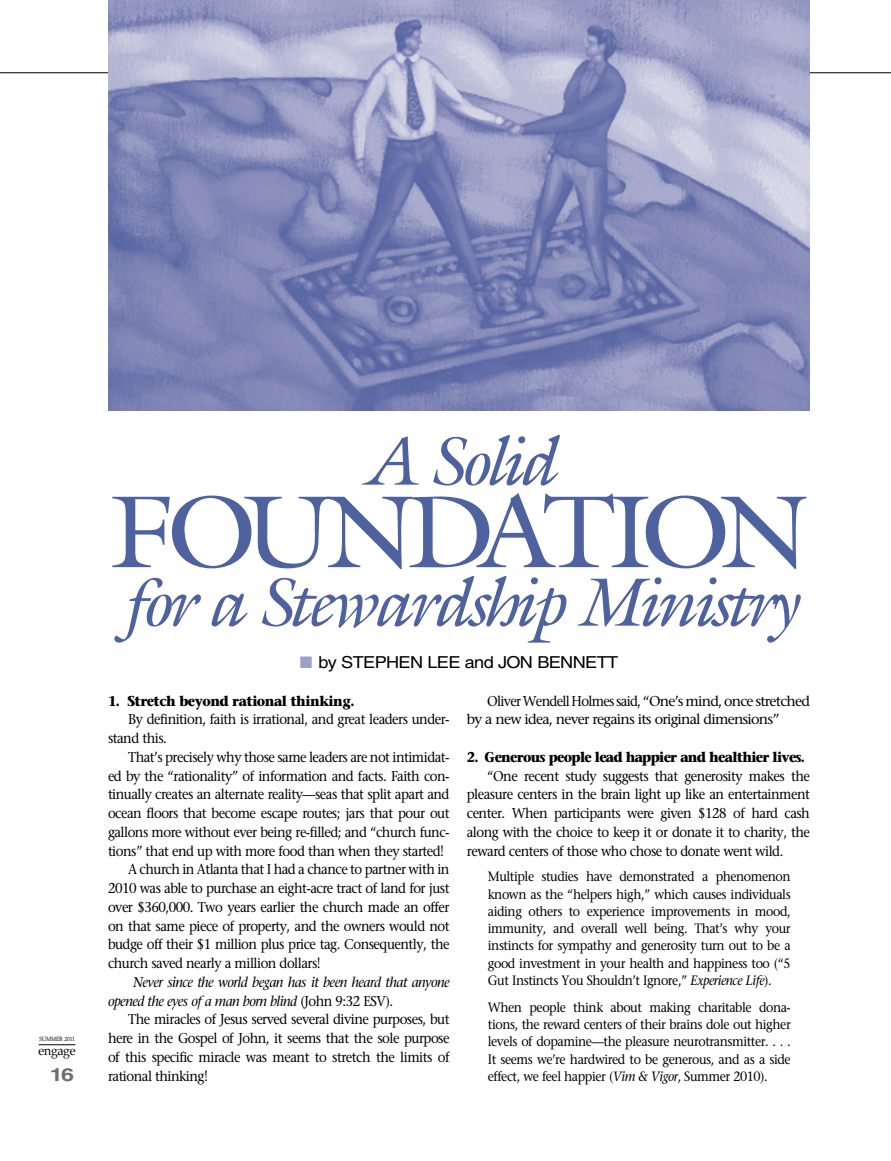
<style>
.page{position:relative;width:891px;height:1161px;background:#fff}
.page>*{position:absolute;margin:0;border:0;box-sizing:border-box;transform-origin:0 0}
.t1{font:103.5px "Galliard";letter-spacing:-.1em;color:#4f62a0;scale:1.05 1}
.t2{font:italic 69px "Galliard";letter-spacing:-.07em;color:#4f62a0;scale:1.05 1}
.t3{font:700 18px "Helvetica";color:#6d6e71;scale:1.3 1}
.t4{font:16.5px "Helvetica";letter-spacing:-.035em;color:#000;scale:1.1 1}
.t5{font:14.25px/18.8px "Stone Serif";letter-spacing:-.04em;color:#000;scale:.92 1}
.t6{font:italic 14.25px/18.8px "Stone Serif";letter-spacing:-.04em;color:#000;scale:.92 1}
.t7{font:700 14.25px "Stone Serif";letter-spacing:-.055em;color:#000;scale:.92 1}
.t8{font:13.5px/17.2px "Stone Serif";letter-spacing:-.035em;color:#000;text-align:justify;scale:.92 1}
.t9{font:12.9px "Palatino";color:#000;scale:.95 1}
.t10{font:6px "Palatino";letter-spacing:-.03em;color:#000;scale:.9 1}
.s1{color:#9ca0c7}
.s2{font-style:normal}
.s3{font-style:italic}
</style>
<div class="page">
<hr style="left:39px;top:1044px;width:36px;height:1px;background:#000">
<hr style="left:0;top:72px;width:891px;height:1px;background:#000">
<img style="left:108px;top:0;width:702px;height:411px">
<p class="t10" style="left:40px;top:1034px;width:41px">SUMMER 2011</p>
<p class="t9" style="left:39px;top:1039px;width:40px">ENGAGE</p>
<p class="t3" style="left:50px;top:1063px;width:20px">16</p>
<h2 class="t2" style="left:362px;top:418px;width:187px">A Solid</h2>
<h1 class="t1" style="left:111px;top:466px;width:666px">FOUNDATION</h1>
<h2 class="t2" style="left:122px;top:559px;width:644px">for a Stewardship Ministry</h2>
<p class="t4" style="left:300px;top:653px;width:276px"><span class="s1">■</span> BY STEPH EN LEE AND JON BENN ETT</p>
<p class="t7" style="left:108px;top:691px;width:269px">1. Stretch beyond rational thinking.</p>
<p class="t5" style="left:108px;top:710px;width:373px;text-indent:20px">By definition, faith is irrational, and great leaders under&shy;stand this.</p>
<p class="t5" style="left:128px;top:747px;width:351px">That’s precisely why those same leaders are not intimidat-</p>
<p class="t5" style="left:108px;top:766px;width:373px">ed by the “rationality” of information and facts. Faith con-</p>
<p class="t5" style="left:108px;top:785px;width:373px">tinually creates an alternate reality—seas that split apart and</p>
<p class="t5" style="left:108px;top:804px;width:373px">ocean floors that become escape routes; jars that pour out</p>
<p class="t5" style="left:108px;top:822px;width:373px">gallons more without ever being re-filled; and “church func-</p>
<p class="t5" style="left:108px;top:841px;width:367px">tions” that end up with more food than when they started!</p>
<p class="t5" style="left:128px;top:860px;width:351px">A church in Atlanta that I had a chance to partner with in</p>
<p class="t5" style="left:108px;top:879px;width:373px">2010 was able to purchase an eight-acre tract of land for just</p>
<p class="t5" style="left:108px;top:897px;width:373px">over $360,000. Two years earlier the church made an offer</p>
<p class="t5" style="left:108px;top:916px;width:373px">on that same piece of property, and the owners would not</p>
<p class="t5" style="left:108px;top:935px;width:373px">budge off their $1 million plus price tag. Consequently, the</p>
<p class="t5" style="left:108px;top:954px;width:233px">church saved nearly a million dollars!</p>
<p class="t6" style="left:108px;top:973px;width:373px;text-indent:25px">Never since the world began has it been heard that anyone opened the eyes of a man born blind <span class="s2">(John 9:32 ESV).</span></p>
<p class="t5" style="left:108px;top:1010px;width:373px;text-align:justify;text-indent:20px">The miracles of Jesus served several divine purposes, but here in the Gospel of John, it seems that the sole purpose of this specific miracle was meant to stretch the limits of rational thinking!</p>
<p class="t5" style="left:467px;top:691px;width:374px;text-indent:20px">Oliver Wendell Holmes said, “One’s mind, once stretched by a new idea, never regains its original dimensions”</p>
<p class="t7" style="left:467px;top:748px;width:369px">2. Generous people lead happier and healthier lives.</p>
<p class="t5" style="left:467px;top:766px;width:375px;text-align:justify;text-indent:20px">“One recent study suggests that generosity makes the pleasure centers in the brain light up like an entertainment center. When participants were given $128 of hard cash along with the choice to keep it or donate it to charity, the reward centers of those who chose to donate went wild.</p>
<p class="t8" style="left:488px;top:868px;width:331px">Multiple studies have demonstrated a phenomenon known as the “helpers high,” which causes individuals aiding others to experience improvements in mood, immunity, and overall well being. That’s why your instincts for sympathy and generosity turn out to be a good investment in your health and happiness too (“5<br>Gut Instincts You Shouldn’t Ignore,” <span class="s3">Experience Life</span>).</p>
<p class="t8" style="left:488px;top:999px;width:331px">When people think about making charitable dona&shy;tions, the reward centers of their brains dole out higher levels of dopamine—the pleasure neurotransmitter. . . .<br>It seems we’re hardwired to be generous, and as a side effect, we feel happier (<span class="s3">Vim &amp; Vigor</span>, Summer 2010).</p>
</div>
